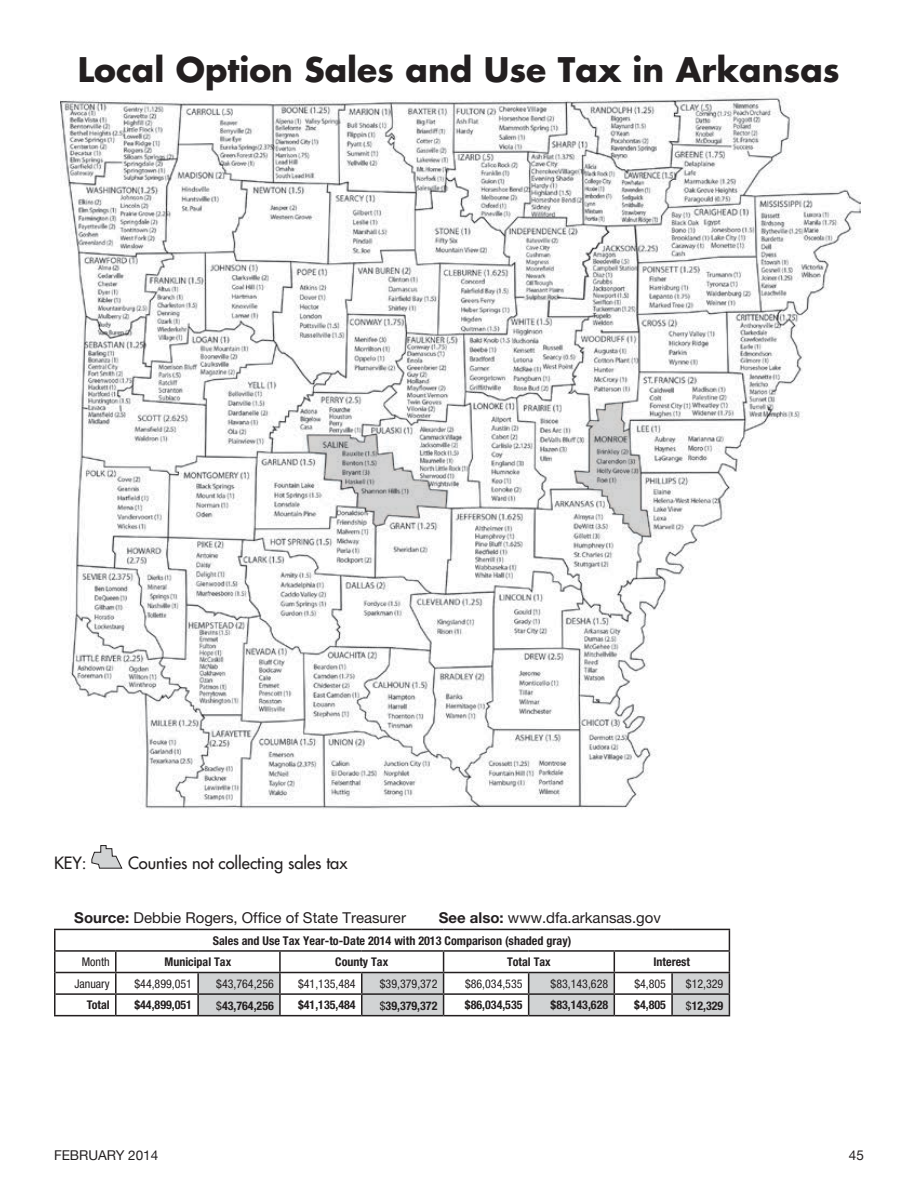
<style>
.page{position:relative;width:918px;height:1188px;background:#fff}
.page>*{position:absolute;margin:0;border:0;box-sizing:border-box;transform-origin:0 0}
.t1{font:700 33px "Futura";color:#231f20}
.t2{font:16.5px "Futura";color:#231f20}
.t3{font:15px "Helvetica Neue";color:#231f20}
.t4{font:13.5px "Helvetica Neue";color:#231f20}
.t5{font:700 condensed 12.15px "Helvetica Neue";color:#231f20}
.t6{font:700 condensed 12px "Helvetica Neue";color:#231f20}
.t7{font:condensed 12px "Helvetica Neue";color:#231f20}
.s1{font-weight:700}
.s2{font-weight:400}
</style>
<div class="page">
<img style="left:61px;top:92px;width:800px;height:717px">
<hr style="left:115px;top:952px;width:2px;height:20px;background:#231f20">
<hr style="left:56px;top:972px;width:60px;height:1px;background:#231f20">
<hr style="left:116px;top:972px;width:82px;height:1px;background:#231f20">
<hr style="left:115px;top:973px;width:2px;height:20px;background:#231f20">
<hr style="left:197px;top:973px;width:2px;height:20px;background:#231f20">
<hr style="left:56px;top:993px;width:60px;height:2px;background:#231f20">
<hr style="left:116px;top:993px;width:82px;height:2px;background:#231f20">
<hr style="left:115px;top:995px;width:2px;height:20px;background:#231f20">
<hr style="left:197px;top:995px;width:2px;height:20px;background:#231f20">
<hr style="left:54px;top:1015px;width:62px;height:1px;background:#231f20">
<hr style="left:116px;top:1015px;width:82px;height:1px;background:#231f20">
<hr style="left:54px;top:950px;width:62px;height:2px;background:#231f20">
<hr style="left:116px;top:950px;width:82px;height:2px;background:#231f20">
<hr style="left:54px;top:929px;width:62px;height:1px;background:#231f20">
<hr style="left:54px;top:930px;width:2px;height:20px;background:#231f20">
<hr style="left:116px;top:929px;width:82px;height:1px;background:#231f20">
<hr style="left:198px;top:929px;width:82px;height:1px;background:#231f20">
<hr style="left:280px;top:929px;width:82px;height:1px;background:#231f20">
<hr style="left:362px;top:929px;width:82px;height:1px;background:#231f20">
<hr style="left:444px;top:929px;width:85px;height:1px;background:#231f20">
<hr style="left:529px;top:929px;width:85px;height:1px;background:#231f20">
<hr style="left:614px;top:929px;width:58px;height:1px;background:#231f20">
<hr style="left:672px;top:929px;width:58px;height:1px;background:#231f20">
<hr style="left:54px;top:952px;width:2px;height:21px;background:#231f20">
<svg style="left:198px;top:930px;width:532px;height:86px"></svg>
<hr style="left:54px;top:973px;width:2px;height:21px;background:#231f20">
<hr style="left:54px;top:994px;width:2px;height:21px;background:#231f20">
<svg style="left:91px;top:845px;width:32px;height:24px"></svg>
<h1 class="t1" style="left:78px;top:47px;width:764px">Local Option Sales and Use Tax in Arkansas</h1>
<h2 class="t2" style="left:54px;top:852px;width:34px">KEY:</h2>
<h2 class="t2" style="left:128px;top:852px;width:221px">Counties not collecting sales tax</h2>
<p class="t3" style="left:74px;top:909px;width:333px"><span class="s1">Source:</span> Debbie Rogers, Office of State Treasurer</p>
<p class="t3" style="left:439px;top:909px;width:224px"><span class="s1">See also:</span> www.dfa.arkansas.gov</p>
<p class="t5" style="left:213px;top:933px;width:360px">Sales and Use Tax Year-to-Date 2014 with 2013 Comparison (shaded gray)</p>
<p class="t7" style="left:82px;top:955px;width:29px">Month</p>
<p class="t6" style="left:164px;top:955px;width:68px">Municipal Tax</p>
<p class="t6" style="left:335px;top:955px;width:55px">County Tax</p>
<p class="t6" style="left:507px;top:955px;width:45px">Total Tax</p>
<p class="t6" style="left:654px;top:955px;width:38px">Interest</p>
<p class="t7" style="left:74px;top:977px;width:37px">January</p>
<p class="t7" style="left:134px;top:977px;width:59px">$44,899,051</p>
<p class="t7" style="left:216px;top:977px;width:59px">$43,764,256</p>
<p class="t7" style="left:298px;top:977px;width:59px">$41,135,484</p>
<p class="t7" style="left:380px;top:977px;width:59px">$39,379,372</p>
<p class="t7" style="left:465px;top:977px;width:59px">$86,034,535</p>
<p class="t7" style="left:551px;top:977px;width:59px">$83,143,628</p>
<p class="t7" style="left:634px;top:977px;width:33px">$4,805</p>
<p class="t7" style="left:686px;top:977px;width:39px">$12,329</p>
<p class="t6" style="left:87px;top:998px;width:24px">Total</p>
<p class="t6" style="left:134px;top:998px;width:59px">$44,899,051</p>
<p class="t6" style="left:216px;top:998px;width:59px"><span class="s2">$</span>43,764,256</p>
<p class="t6" style="left:298px;top:998px;width:59px">$41,135,484</p>
<p class="t6" style="left:380px;top:998px;width:59px"><span class="s2">$</span>39,379,372</p>
<p class="t6" style="left:465px;top:998px;width:59px">$86,034,535</p>
<p class="t6" style="left:551px;top:998px;width:59px">$83,143,628</p>
<p class="t6" style="left:634px;top:998px;width:33px">$4,805</p>
<p class="t6" style="left:686px;top:998px;width:39px"><span class="s2">$</span>12,329</p>
<p class="t4" style="left:54px;top:1148px;width:106px">FEBRUARY 2014</p>
<p class="t4" style="left:849px;top:1148px;width:17px">45</p>
</div>
